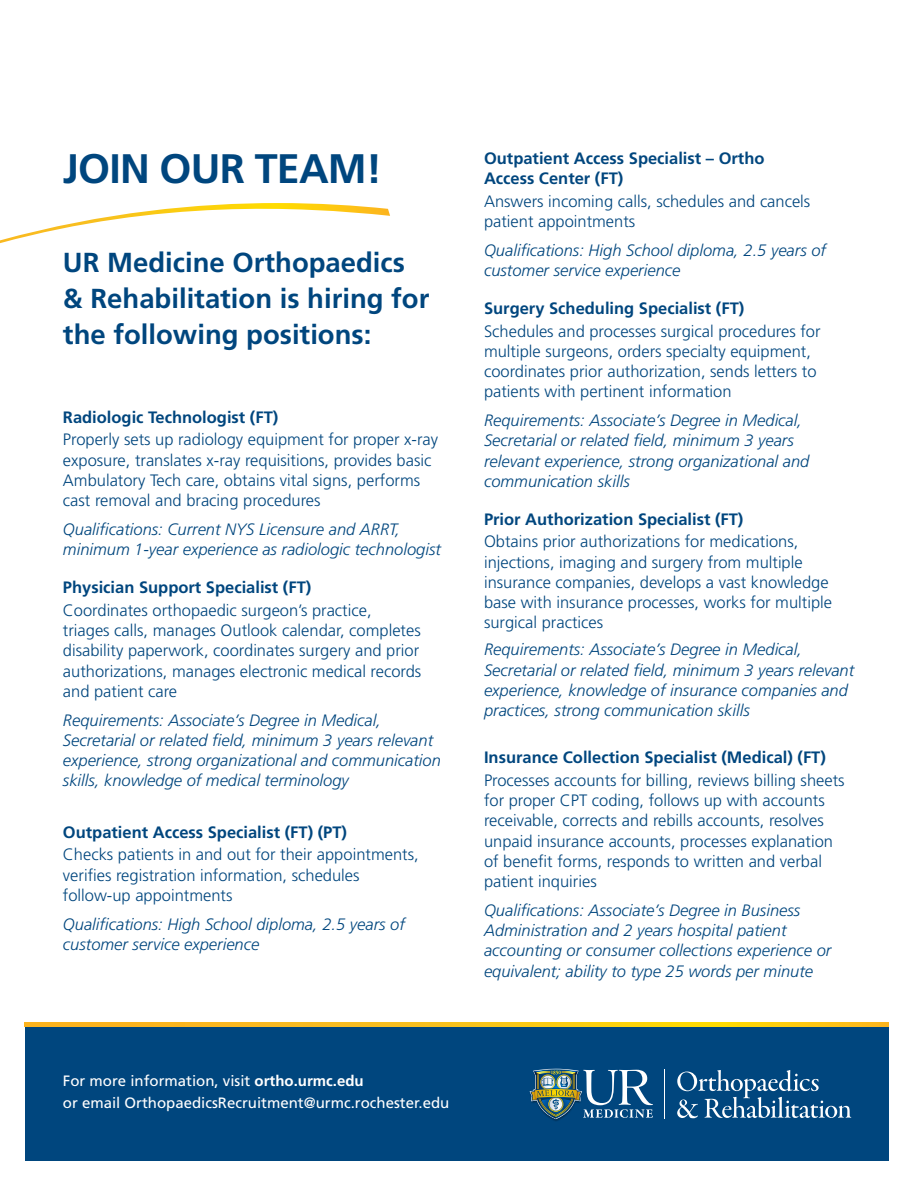
<style>
.page{position:relative;width:918px;height:1188px;background:#fff}
.page>*{position:absolute;margin:0;border:0;box-sizing:border-box;transform-origin:0 0}
.t1{font:700 41.25px "Frutiger";letter-spacing:-.02em;color:#00467e}
.t2{font:700 27.45px/36px "Frutiger";color:#00467e}
.Paragraph_Style_2{font:300 16.5px/20.2px "Frutiger";color:#00467e}
.qualifications{font:italic 300 16.5px/20.2px "Frutiger LT Std";color:#00467e}
.Paragraph_Style_1{font:700 16.5px/20.2px "Frutiger";color:#00467e}
.t3{font:15px/21.6px "Frutiger";color:#fff}
.s1{font-weight:700}
</style>
<div class="page">
<div style="left:25px;top:1026px;width:864px;height:135px;background:#00467e"></div>
<hr style="left:664px;top:1069px;width:1px;height:50px;background:#fff">
<img style="left:529px;top:1068px;width:34px;height:53px">
<img style="left:530px;top:1069px;width:123px;height:50px">
<svg style="left:677px;top:1070px;width:174px;height:48px"></svg>
<svg style="left:0;top:203px;width:390px;height:40px"></svg>
<svg style="left:25px;top:1022px;width:864px;height:5px;background:#fac216"></svg>
<p class="t1" style="left:63px;top:145px;width:321px">JOIN OUR TEAM!</p>
<p class="t2" style="left:63px;top:244px;width:368px">UR Medicine Orthopaedics &amp; Rehabilitation is hiring for the following positions:</p>
<p class="Paragraph_Style_1" style="left:63px;top:407px;width:217px">Radiologic Technologist (FT)</p>
<p class="Paragraph_Style_2" style="left:63px;top:430px;width:377px">Properly sets up radiology equipment for proper x-ray exposure, translates x-ray requisitions, provides basic Ambulatory Tech care, obtains vital signs, performs cast removal and bracing procedures</p>
<p class="qualifications" style="left:63px;top:519px;width:380px">Qualifications: Current NYS Licensure and ARRT, minimum 1-year experience as radiologic technologist</p>
<p class="Paragraph_Style_1" style="left:63px;top:577px;width:250px">Physician Support Specialist (FT)</p>
<p class="Paragraph_Style_2" style="left:63px;top:600px;width:360px">Coordinates orthopaedic surgeon’s practice, triages calls, manages Outlook calendar, completes disability paperwork, coordinates surgery and prior authorizations, manages electronic medical records and patient care</p>
<p class="qualifications" style="left:63px;top:710px;width:380px">Requirements: Associate’s Degree in Medical, Secretarial or related field, minimum 3 years relevant experience, strong organizational and communication skills, knowledge of medical terminology</p>
<p class="Paragraph_Style_1" style="left:63px;top:822px;width:286px">Outpatient Access Specialist (FT) (PT)</p>
<p class="Paragraph_Style_2" style="left:63px;top:845px;width:357px">Checks patients in and out for their appointments, verifies registration information, schedules follow-up appointments</p>
<p class="qualifications" style="left:63px;top:914px;width:343px">Qualifications: High School diploma, 2.5 years of customer service experience</p>
<p class="Paragraph_Style_1" style="left:484px;top:148px;width:282px">Outpatient Access Specialist – Ortho<br>Access Center (FT)</p>
<p class="Paragraph_Style_2" style="left:484px;top:191px;width:328px">Answers incoming calls, schedules and cancels patient appointments</p>
<p class="qualifications" style="left:484px;top:240px;width:343px">Qualifications: High School diploma, 2.5 years of customer service experience</p>
<p class="Paragraph_Style_1" style="left:484px;top:298px;width:262px">Surgery Scheduling Specialist (FT)</p>
<p class="Paragraph_Style_2" style="left:484px;top:321px;width:338px">Schedules and processes surgical procedures for multiple surgeons, orders specialty equipment, coordinates prior authorization, sends letters to patients with pertinent information</p>
<p class="qualifications" style="left:484px;top:411px;width:327px">Requirements: Associate’s Degree in Medical, Secretarial or related field, minimum 3 years relevant experience, strong organizational and communication skills</p>
<p class="Paragraph_Style_1" style="left:484px;top:509px;width:261px">Prior Authorization Specialist (FT)</p>
<p class="Paragraph_Style_2" style="left:484px;top:532px;width:316px">Obtains prior authorizations for medications,</p>
<p class="Paragraph_Style_2" style="left:484px;top:552px;width:320px">injections, imaging and surgery from multiple</p>
<p class="Paragraph_Style_2" style="left:484px;top:572px;width:346px">insurance companies, develops a vast knowledge</p>
<p class="Paragraph_Style_2" style="left:484px;top:592px;width:350px">base with insurance processes, works for multiple</p>
<p class="Paragraph_Style_2" style="left:484px;top:613px;width:121px">surgical practices</p>
<p class="qualifications" style="left:484px;top:640px;width:320px">Requirements: Associate’s Degree in Medical,</p>
<p class="qualifications" style="left:484px;top:660px;width:372px">Secretarial or related field, minimum 3 years relevant</p>
<p class="qualifications" style="left:484px;top:680px;width:365px">experience, knowledge of insurance companies and</p>
<p class="qualifications" style="left:484px;top:701px;width:267px">practices, strong communication skills</p>
<p class="Paragraph_Style_1" style="left:484px;top:747px;width:343px">Insurance Collection Specialist (Medical) (FT)</p>
<p class="Paragraph_Style_2" style="left:484px;top:770px;width:362px">Processes accounts for billing, reviews billing sheets for proper CPT coding, follows up with accounts receivable, corrects and rebills accounts, resolves unpaid insurance accounts, processes explanation of benefit forms, responds to written and verbal patient inquiries</p>
<p class="qualifications" style="left:484px;top:900px;width:349px">Qualifications: Associate’s Degree in Business Administration and 2 years hospital patient accounting or consumer collections experience or equivalent; ability to type 25 words per minute</p>
<p class="t3" style="left:63px;top:1070px;width:388px">For more information, visit <span class="s1">ortho.urmc.edu<br></span>or email OrthopaedicsRecruitment@urmc.rochester.edu</p>
</div>
